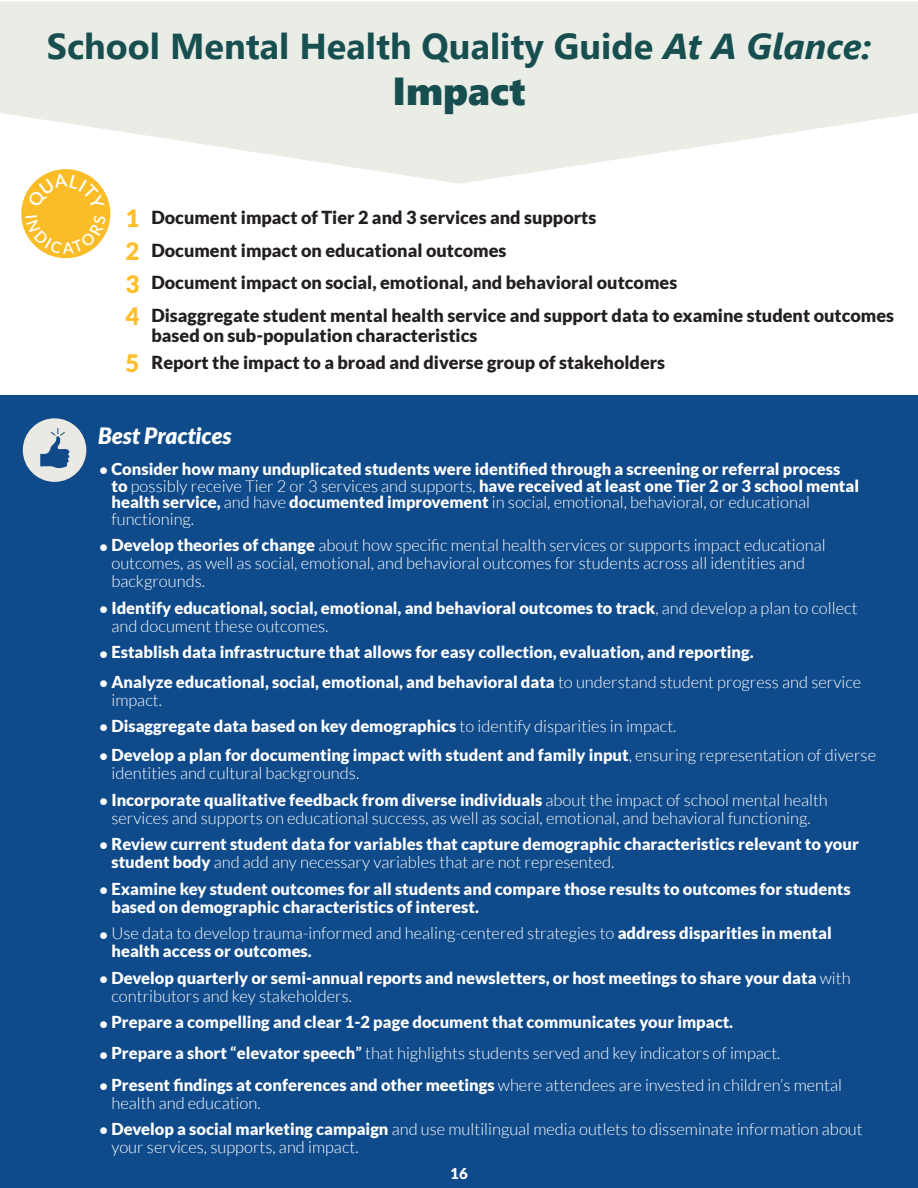
<style>
.page{position:relative;width:918px;height:1188px;background:#fff}
.page>*{position:absolute;margin:0;border:0;box-sizing:border-box;transform-origin:0 0}
.t1{font:39px "Segoe UI Black";color:#174f50}
.t2{font:700 36px "Segoe UI";color:#174f50}
.t3{font:900 24px "Lato";color:#fdbe29}
.t4{font:italic 900 22.5px "Lato";color:#fff}
.t5{font:900 18px/19.5px "Lato";color:#231f20}
.t6{font:900 16.5px/18px "Lato";color:#fff}
.t7{font:300 16.5px/18px "Lato";color:#fff}
.t8{font:900 15px "Lato";color:#fff}
.s1{font-style:italic}
.s2{font-weight:400;font-size:18px}
.s3{font-weight:300}
.s4{font-weight:900}
.s5{font-weight:700}
</style>
<div class="page">
<svg style="left:0;top:1px;width:918px;height:183px;fill:#eaece6"></svg>
<div style="left:0;top:395px;width:918px;height:793px;background:#0f4a8a"></div>
<div style="left:21px;top:169px;width:89px;height:89px;background:#fabd28;border-radius:50%"></div>
<div style="left:23px;top:418px;width:63px;height:64px;background:#eae9e4;border-radius:50%"></div>
<svg style="left:40px;top:428px;width:30px;height:41px"></svg>
<svg style="left:26px;top:174px;width:80px;height:80px"></svg>
<p class="t2" style="left:47px;top:12px;width:826px">School Mental Health Quality Guide <span class="s1">At A Glance:</span></p>
<p class="t1" style="left:392px;top:62px;width:135px">Impact</p>
<p class="t3" style="left:126px;top:205px;width:15px">1</p>
<p class="t5" style="left:151px;top:208px;width:446px">Document impact of Tier 2 and 3 services and supports</p>
<p class="t3" style="left:126px;top:237px;width:15px">2</p>
<p class="t5" style="left:151px;top:240px;width:357px">Document impact on educational outcomes</p>
<p class="t3" style="left:126px;top:270px;width:15px">3</p>
<p class="t5" style="left:151px;top:273px;width:527px">Document impact on social, emotional, and behavioral outcomes</p>
<p class="t3" style="left:126px;top:302px;width:15px">4</p>
<p class="t5" style="left:151px;top:305px;width:744px">Disaggregate student mental health service and support data to examine student outcomes based on sub-population characteristics</p>
<p class="t3" style="left:126px;top:350px;width:15px">5</p>
<p class="t5" style="left:151px;top:353px;width:515px">Report the impact to a broad and diverse group of stakeholders</p>
<p class="t4" style="left:98px;top:423px;width:134px">Best Practices</p>
<p class="t6" style="left:111px;top:461px;width:749px;line-height:16.5px;text-indent:-13px"><span class="s2">•</span> Consider how many unduplicated students were identified through a screening or referral process to <span class="s3">possibly receive Tier 2 or 3 services and supports,</span> have received at least one Tier 2 or 3 school mental health service, <span class="s3">and have</span> documented improvement <span class="s3">in social, emotional, behavioral, or educational functioning.</span></p>
<p class="t7" style="left:111px;top:536px;width:716px;text-indent:-13px"><span class="s2">•</span> <span class="s4">Develop theories of change</span> about how specific mental health services or supports impact educational outcomes, as well as social, emotional, and behavioral outcomes for students across all identities and backgrounds.</p>
<p class="t6" style="left:111px;top:598px;width:748px;text-indent:-13px"><span class="s2">•</span> Identify educational, social, emotional, and behavioral outcomes to track<span class="s3">, and develop a plan to collect and document these outcomes.</span></p>
<p class="t6" style="left:98px;top:643px;width:657px"><span class="s2">•</span> Establish data infrastructure that allows for easy collection, evaluation, and reporting.</p>
<p class="t6" style="left:111px;top:672px;width:751px;text-indent:-13px"><span class="s2">•</span> Analyze educational, social, emotional, and behavioral data <span class="s3">to understand student progress and service impact.</span></p>
<p class="t6" style="left:98px;top:717px;width:580px"><span class="s2">•</span> Disaggregate data based on key demographics <span class="s3">to identify disparities in impact.</span></p>
<p class="t7" style="left:111px;top:746px;width:766px;text-indent:-13px"><span class="s2">•</span> <span class="s4">Develop a plan for documenting impact with student and family input</span>, ensuring representation of diverse identities and cultural backgrounds.</p>
<p class="t7" style="left:98px;top:791px;width:731px;text-align:center"><span class="s2">•</span> <span class="s4">Incorporate qualitative feedback from diverse individuals</span> about the impact of school mental health services and supports on educational success, as well as social, emotional, and behavioral functioning.</p>
<p class="t6" style="left:111px;top:835px;width:749px;text-indent:-13px"><span class="s2">•</span> Review current student data for variables that capture demographic characteristics relevant to your student body <span class="s3">and add any necessary variables that are not represented.</span></p>
<p class="t6" style="left:111px;top:879px;width:741px;text-indent:-13px"><span class="s2">•</span> Examine key student outcomes for all students and compare those results to outcomes for students based on demographic characteristics of interest.</p>
<p class="t7" style="left:111px;top:924px;width:722px;text-indent:-13px"><span class="s2">•</span> Use data to develop trauma-informed and healing-centered strategies to <span class="s4">address disparities in mental health access or outcomes.</span></p>
<p class="t6" style="left:111px;top:968px;width:741px;text-indent:-13px"><span class="s2">•</span> Develop quarterly or semi-annual reports and newsletters, or host meetings to share your data <span class="s3">with contributors and key stakeholders.</span></p>
<p class="t6" style="left:98px;top:1013px;width:636px"><span class="s2">•</span> Prepare a compelling and clear 1-2 page document that communicates your impact.</p>
<p class="t7" style="left:98px;top:1045px;width:684px"><span class="s2">•</span> <span class="s4">Prepare a short</span> <span class="s5">“</span><span class="s4">elevator speech</span><span class="s5">”</span> that highlights students served and key indicators of impact.</p>
<p class="t7" style="left:111px;top:1076px;width:732px;text-indent:-13px"><span class="s2">•</span> <span class="s4">Present findings at conferences and other meetings</span> where attendees are invested in children’s mental health and education.</p>
<p class="t7" style="left:111px;top:1120px;width:753px;text-indent:-13px"><span class="s2">•</span> <span class="s4">Develop a social marketing campaign</span> and use multilingual media outlets to disseminate information about your services, supports, and impact.</p>
<p class="t8" style="left:450px;top:1164px;width:19px">16</p>
</div>
